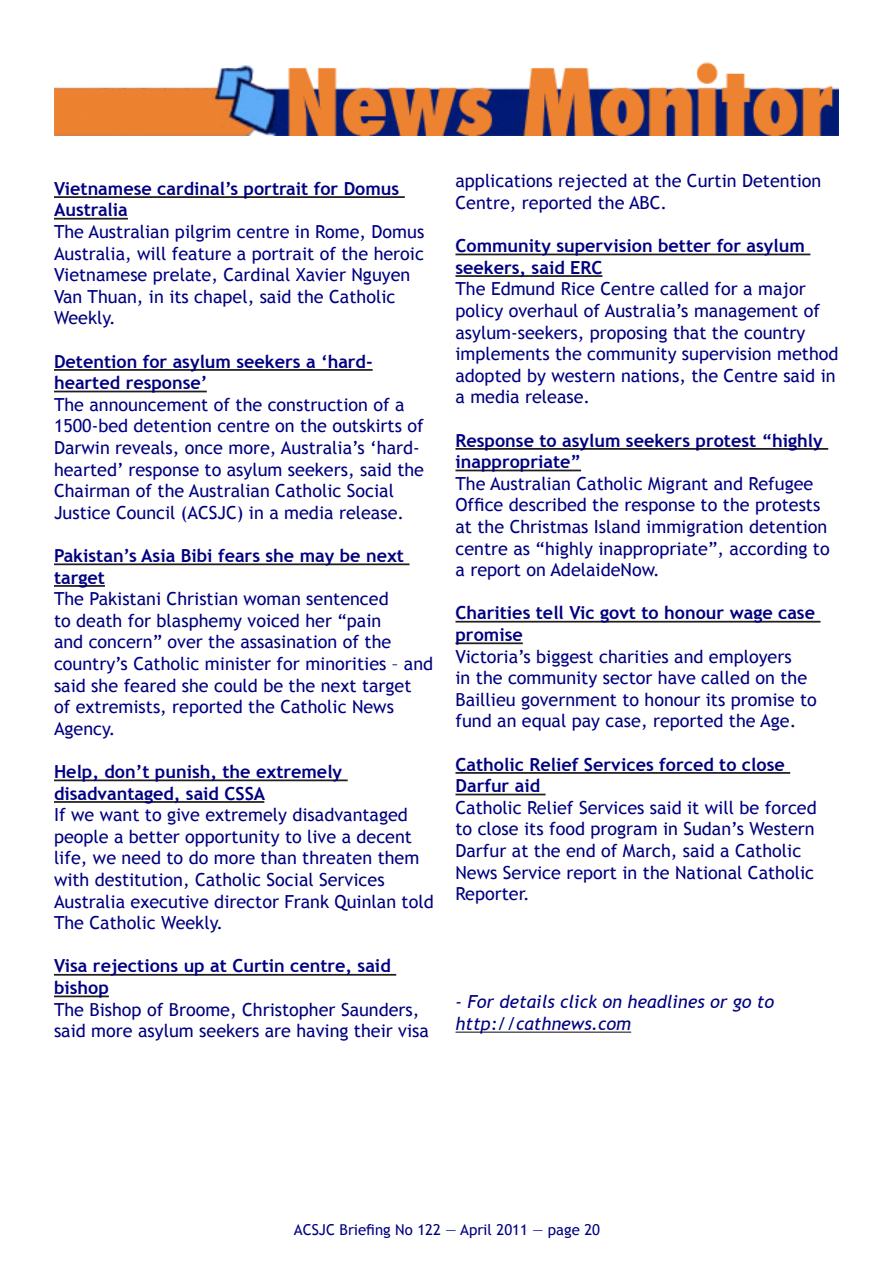
<style>
.page{position:relative;width:893px;height:1263px;background:#fff}
.page>*{position:absolute;margin:0;border:0;box-sizing:border-box;transform-origin:0 0}
.t1{font:18px/21.6px "Trebuchet MS";color:#000080}
.t2{font:700 18px/21.6px "Trebuchet MS";color:#000080}
.t3{font:italic 18px/21.6px "Trebuchet MS";color:#000080}
.t4{font:15px "Trebuchet MS";color:#000080}
</style>
<div class="page">
<img style="left:54px;top:62px;width:785px;height:74px">
<hr style="left:54px;top:196px;width:351px;height:2px;background:#231f20">
<hr style="left:54px;top:218px;width:74px;height:2px;background:#231f20">
<hr style="left:54px;top:369px;width:319px;height:2px;background:#231f20">
<hr style="left:54px;top:391px;width:153px;height:1px;background:#231f20">
<hr style="left:54px;top:563px;width:355px;height:2px;background:#231f20">
<hr style="left:54px;top:585px;width:51px;height:2px;background:#231f20">
<hr style="left:54px;top:779px;width:294px;height:2px;background:#231f20">
<hr style="left:54px;top:801px;width:210px;height:2px;background:#231f20">
<hr style="left:54px;top:974px;width:342px;height:2px;background:#231f20">
<hr style="left:54px;top:995px;width:55px;height:2px;background:#231f20">
<hr style="left:455px;top:254px;width:355px;height:1px;background:#231f20">
<hr style="left:455px;top:275px;width:147px;height:2px;background:#231f20">
<hr style="left:455px;top:448px;width:373px;height:2px;background:#231f20">
<hr style="left:455px;top:470px;width:126px;height:1px;background:#231f20">
<hr style="left:455px;top:621px;width:365px;height:2px;background:#231f20">
<hr style="left:455px;top:642px;width:68px;height:2px;background:#231f20">
<hr style="left:455px;top:772px;width:335px;height:2px;background:#231f20">
<hr style="left:455px;top:794px;width:91px;height:1px;background:#231f20">
<hr style="left:455px;top:1031px;width:176px;height:2px;background:#231f20">
<p class="t2" style="left:54px;top:178px;width:347px">Vietnamese cardinal’s portrait for Domus<br>Australia</p>
<p class="t1" style="left:54px;top:221px;width:372px">The Australian pilgrim centre in Rome, Domus Australia, will feature a portrait of the heroic Vietnamese prelate, Cardinal Xavier Nguyen Van Thuan, in its chapel, said the Catholic Weekly.</p>
<p class="t2" style="left:54px;top:350px;width:320px">Detention for asylum seekers a ‘hard&shy;hearted response’</p>
<p class="t1" style="left:54px;top:394px;width:372px">The announcement of the construction of a 1500-bed detention centre on the outskirts of Darwin reveals, once more, Australia’s ‘hard&shy;hearted’ response to asylum seekers, said the Chairman of the Australian Catholic Social Justice Council (ACSJC) in a media release.</p>
<p class="t2" style="left:54px;top:545px;width:352px">Pakistan’s Asia Bibi fears she may be next target</p>
<p class="t1" style="left:54px;top:588px;width:381px">The Pakistani Christian woman sentenced<br>to death for blasphemy voiced her “pain<br>and concern” over the assasination of the country’s Catholic minister for minorities – and said she feared she could be the next target<br>of extremists, reported the Catholic News Agency.</p>
<p class="t2" style="left:54px;top:761px;width:290px">Help, don’t punish, the extremely disadvantaged, said CSSA</p>
<p class="t1" style="left:54px;top:804px;width:381px">If we want to give extremely disadvantaged people a better opportunity to live a decent life, we need to do more than threaten them with destitution, Catholic Social Services Australia executive director Frank Quinlan told The Catholic Weekly.</p>
<p class="t2" style="left:54px;top:955px;width:338px">Visa rejections up at Curtin centre, said bishop</p>
<p class="t1" style="left:54px;top:999px;width:376px">The Bishop of Broome, Christopher Saunders, said more asylum seekers are having their visa</p>
<p class="t1" style="left:455px;top:170px;width:367px">applications rejected at the Curtin Detention<br>Centre, reported the ABC.</p>
<p class="t2" style="left:455px;top:235px;width:351px">Community supervision better for asylum seekers, said ERC</p>
<p class="t1" style="left:455px;top:278px;width:385px">The Edmund Rice Centre called for a major policy overhaul of Australia’s management of asylum-seekers, proposing that the country implements the community supervision method adopted by western nations, the Centre said in a media release.</p>
<p class="t2" style="left:455px;top:429px;width:369px">Response to asylum seekers protest “highly inappropriate”</p>
<p class="t1" style="left:455px;top:473px;width:376px">The Australian Catholic Migrant and Refugee Office described the response to the protests at the Christmas Island immigration detention centre as “highly inappropriate”, according to a report on AdelaideNow.</p>
<p class="t2" style="left:455px;top:602px;width:361px">Charities tell Vic govt to honour wage case promise</p>
<p class="t1" style="left:455px;top:646px;width:363px">Victoria’s biggest charities and employers<br>in the community sector have called on the Baillieu government to honour its promise to fund an equal pay case, reported the Age.</p>
<p class="t2" style="left:455px;top:753px;width:331px">Catholic Relief Services forced to close<br>Darfur aid</p>
<p class="t1" style="left:455px;top:797px;width:363px">Catholic Relief Services said it will be forced to close its food program in Sudan’s Western Darfur at the end of March, said a Catholic News Service report in the National Catholic Reporter.</p>
<p class="t3" style="left:455px;top:991px;width:320px">- For details click on headlines or go to http://cathnews.com</p>
<p class="t4" style="left:294px;top:1221px;width:308px">ACSJC Briefing No 122 — April 2011 — page 20</p>
</div>
